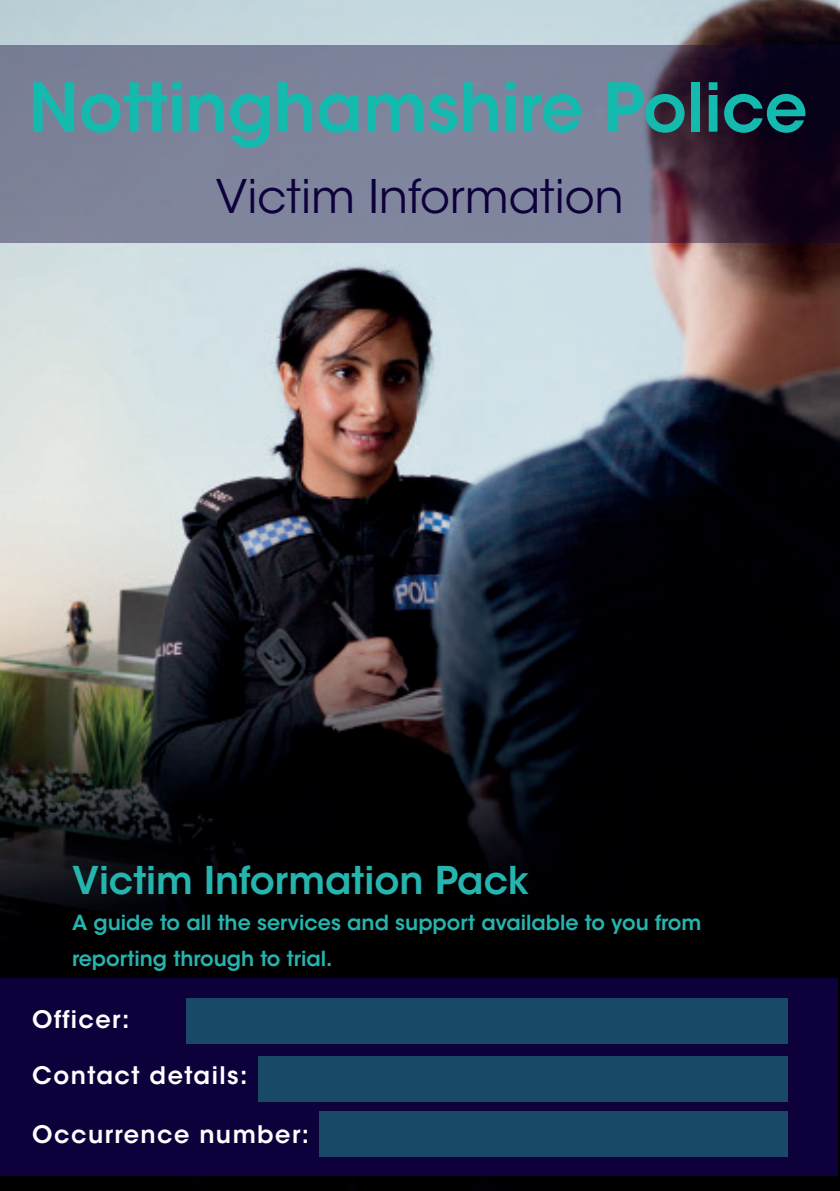
<style>
.page{position:relative;width:840px;height:1191px;background:#fff}
.page>*{position:absolute;margin:0;border:0;box-sizing:border-box;transform-origin:0 0}
.t1{font:600 66.8px "ITC Avant Garde Std";color:#15baaf}
.t2{font:46px "ITC Avant Garde Std";color:#0d003b}
.t3{font:600 38px "ITC Avant Garde Std";color:#26b4ae}
.t4{font:600 24px "ITC Avant Garde Std";letter-spacing:.06em;color:#fff}
.t5{font:600 20.6px/36px "ITC Avant Garde Std";color:#26b4ae}
</style>
<div class="page">
<img style="left:0;top:0;width:839px;height:1191px">
<svg style="left:0;top:45px;width:839px;height:198px;background:#696a81"></svg>
<div style="left:0;top:978px;width:837px;height:197px;background:#0d003b"></div>
<div style="left:319px;top:1111px;width:468px;height:46px;background:#184966"></div>
<div style="left:258px;top:1056px;width:529px;height:45px;background:#184966"></div>
<div style="left:186px;top:998px;width:601px;height:45px;background:#184966"></div>
<p class="t1" style="left:28px;top:65px;width:780px">Nottinghamshire Police</p>
<p class="t2" style="left:216px;top:168px;width:409px">Victim Information</p>
<p class="t3" style="left:72px;top:856px;width:458px">Victim Information Pack</p>
<p class="t5" style="left:72px;top:904px;width:630px">A guide to all the services and support available to you from reporting through to trial.</p>
<p class="t4" style="left:32px;top:1004px;width:99px">Officer:</p>
<p class="t4" style="left:32px;top:1059px;width:216px">Contact details:</p>
<p class="t4" style="left:32px;top:1118px;width:278px">Occurrence number:</p>
</div>
